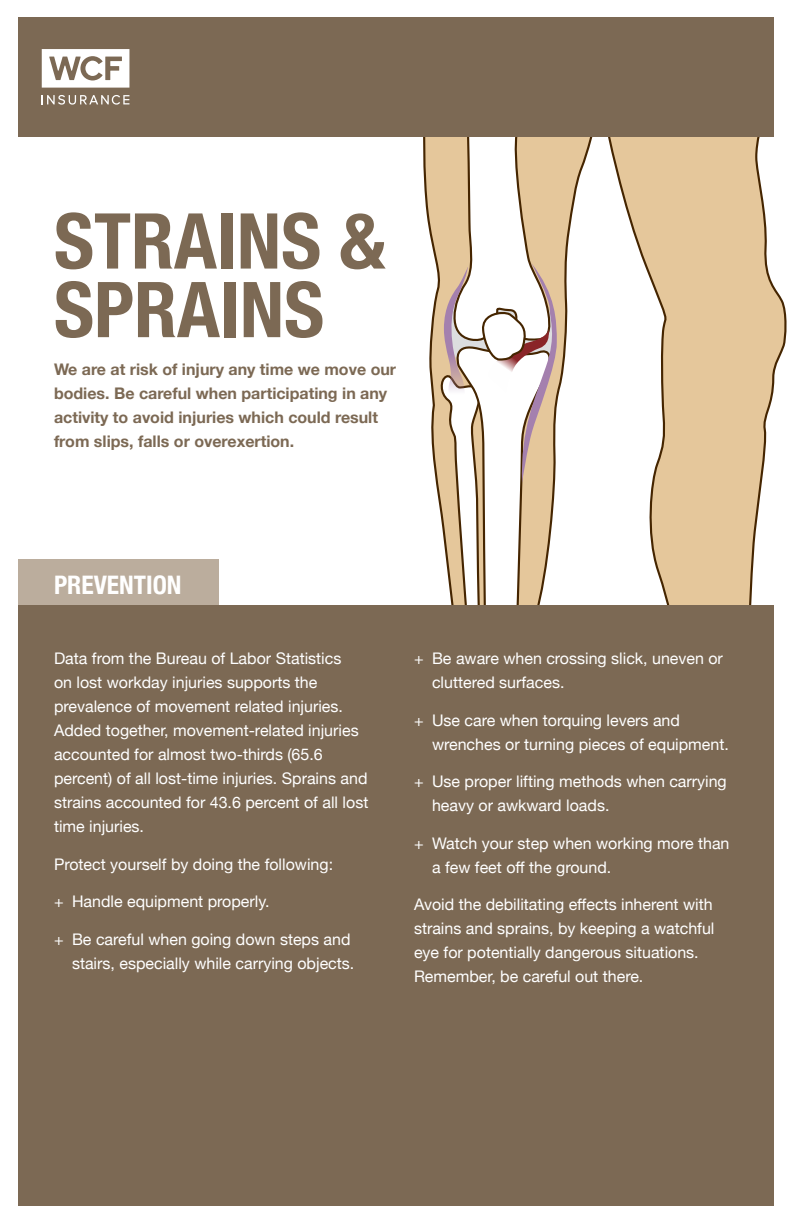
<style>
.page{position:relative;width:792px;height:1224px;background:#fff}
.page>*{position:absolute;margin:0;border:0;box-sizing:border-box;transform-origin:0 0}
.t1{font:700 condensed 77.2px/68.6px "Helvetica Neue";color:#7c6954}
.t2{font:700 condensed 25.5px "Helvetica Neue";color:#fff}
.text{font:16px/24px "Helvetica Neue";color:#fff}
.sub_title_text{font:700 16px/24px "Helvetica Neue";color:#7c6954}
</style>
<div class="page">
<svg style="left:557px;top:137px;width:36px;height:267px"></svg>
<svg style="left:608px;top:122px;width:179px;height:505px"></svg>
<div style="left:18px;top:559px;width:201px;height:47px;background:#bbad9d"></div>
<div style="left:18px;top:17px;width:755px;height:120px;background:#7c6954"></div>
<div style="left:18px;top:605px;width:755px;height:601px;background:#7c6954"></div>
<svg style="left:423px;top:137px;width:134px;height:468px"></svg>
<svg style="left:42px;top:95px;width:87px;height:10px"></svg>
<svg style="left:42px;top:49px;width:87px;height:39px"></svg>
<p class="t1" style="left:54px;top:201px;width:333px">STRAINS &amp;<br>SPRAINS</p>
<p class="sub_title_text" style="left:54px;top:358px;width:344px">We are at risk of injury any time we move our bodies. Be careful when participating in any activity to avoid injuries which could result from slips, falls or overexertion.</p>
<p class="t2" style="left:54px;top:564px;width:129px">PREVENTION</p>
<p class="text" style="left:54px;top:647px;width:316px">Data from the Bureau of Labor Statistics<br>on lost workday injuries supports the prevalence of movement related injuries.<br>Added together, movement-related injuries accounted for almost two-thirds (65.6 percent) of all lost-time injuries. Sprains and strains accounted for 43.6 percent of all lost time injuries.</p>
<p class="text" style="left:54px;top:853px;width:281px">Protect yourself by doing the following:</p>
<p class="text" style="left:54px;top:890px;width:217px">+ Handle equipment properly.</p>
<p class="text" style="left:54px;top:928px;width:302px;text-align:right">+ Be careful when going down steps and stairs, especially while carrying objects.</p>
<p class="text" style="left:432px;top:647px;width:292px;text-indent:-18px">+ Be aware when crossing slick, uneven or cluttered surfaces.</p>
<p class="text" style="left:432px;top:709px;width:298px;text-indent:-18px">+ Use care when torquing levers and wrenches or turning pieces of equipment.</p>
<p class="text" style="left:432px;top:770px;width:296px;text-indent:-18px">+ Use proper lifting methods when carrying heavy or awkward loads.</p>
<p class="text" style="left:432px;top:832px;width:299px;text-indent:-18px">+ Watch your step when working more than a few feet off the ground.</p>
<p class="text" style="left:414px;top:893px;width:302px">Avoid the debilitating effects inherent with strains and sprains, by keeping a watchful eye for potentially dangerous situations.<br>Remember, be careful out there.</p>
</div>
